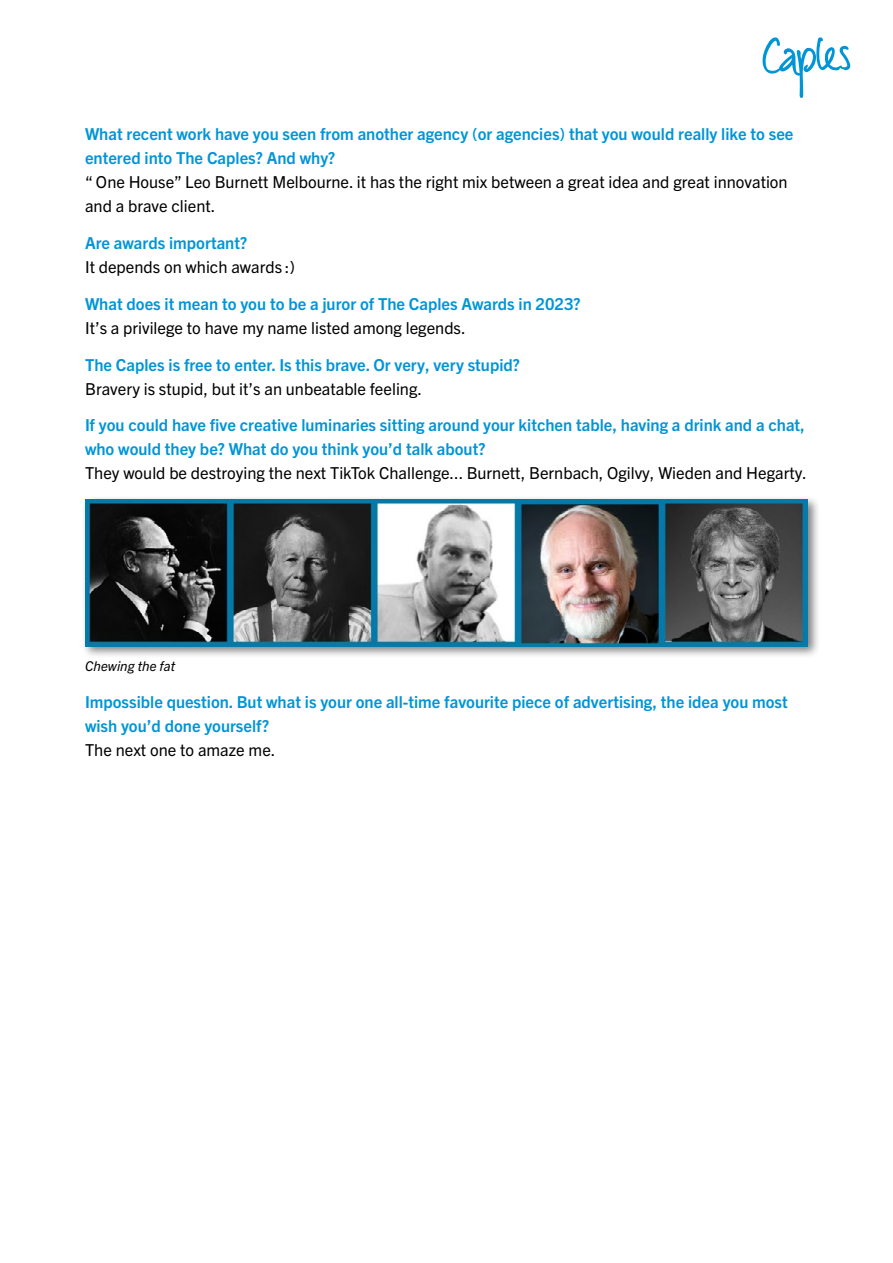
<style>
.page{position:relative;width:893px;height:1263px;background:#fff}
.page>*{position:absolute;margin:0;border:0;box-sizing:border-box;transform-origin:0 0}
.t1{font:700 16.5px/24px "Trade Gothic Next LT Pro";color:#0095d7}
.t2{font:16.5px/24px "Trade Gothic Next LT Pro";color:#000}
.t3{font:italic 13.5px "Trade Gothic Next LT Pro";color:#000}
</style>
<div class="page">
<svg style="left:762px;top:37px;width:89px;height:61px"></svg>
<div style="left:81px;top:495px;width:740px;height:164px;background:#000;opacity:.5"></div>
<img style="left:85px;top:499px;width:723px;height:147px">
<p class="t1" style="left:85px;top:121px;width:710px">What recent work have you seen from another agency (or agencies) that you would really like to see entered into The Caples? And why?</p>
<p class="t2" style="left:85px;top:169px;width:704px">“ One House” Leo Burnett Melbourne. it has the right mix between a great idea and great innovation and a brave client.</p>
<p class="t1" style="left:85px;top:230px;width:164px">Are awards important?</p>
<p class="t2" style="left:85px;top:254px;width:211px">It depends on which awards :)</p>
<p class="t1" style="left:85px;top:291px;width:497px">What does it mean to you to be a juror of The Caples Awards in 2023?</p>
<p class="t2" style="left:85px;top:315px;width:382px">It’s a privilege to have my name listed among legends.</p>
<p class="t1" style="left:85px;top:352px;width:436px">The Caples is free to enter. Is this brave. Or very, very stupid?</p>
<p class="t2" style="left:85px;top:376px;width:339px">Bravery is stupid, but it’s an unbeatable feeling.</p>
<p class="t1" style="left:85px;top:412px;width:721px">If you could have five creative luminaries sitting around your kitchen table, having a drink and a chat, who would they be? What do you think you’d talk about?</p>
<p class="t2" style="left:85px;top:460px;width:723px">They would be destroying the next TikTok Challenge... Burnett, Bernbach, Ogilvy, Wieden and Hegarty.</p>
<p class="t3" style="left:85px;top:657px;width:92px">Chewing the fat</p>
<p class="t1" style="left:85px;top:689px;width:704px">Impossible question. But what is your one all-time favourite piece of advertising, the idea you most wish you’d done yourself?</p>
<p class="t2" style="left:85px;top:737px;width:192px">The next one to amaze me.</p>
</div>
